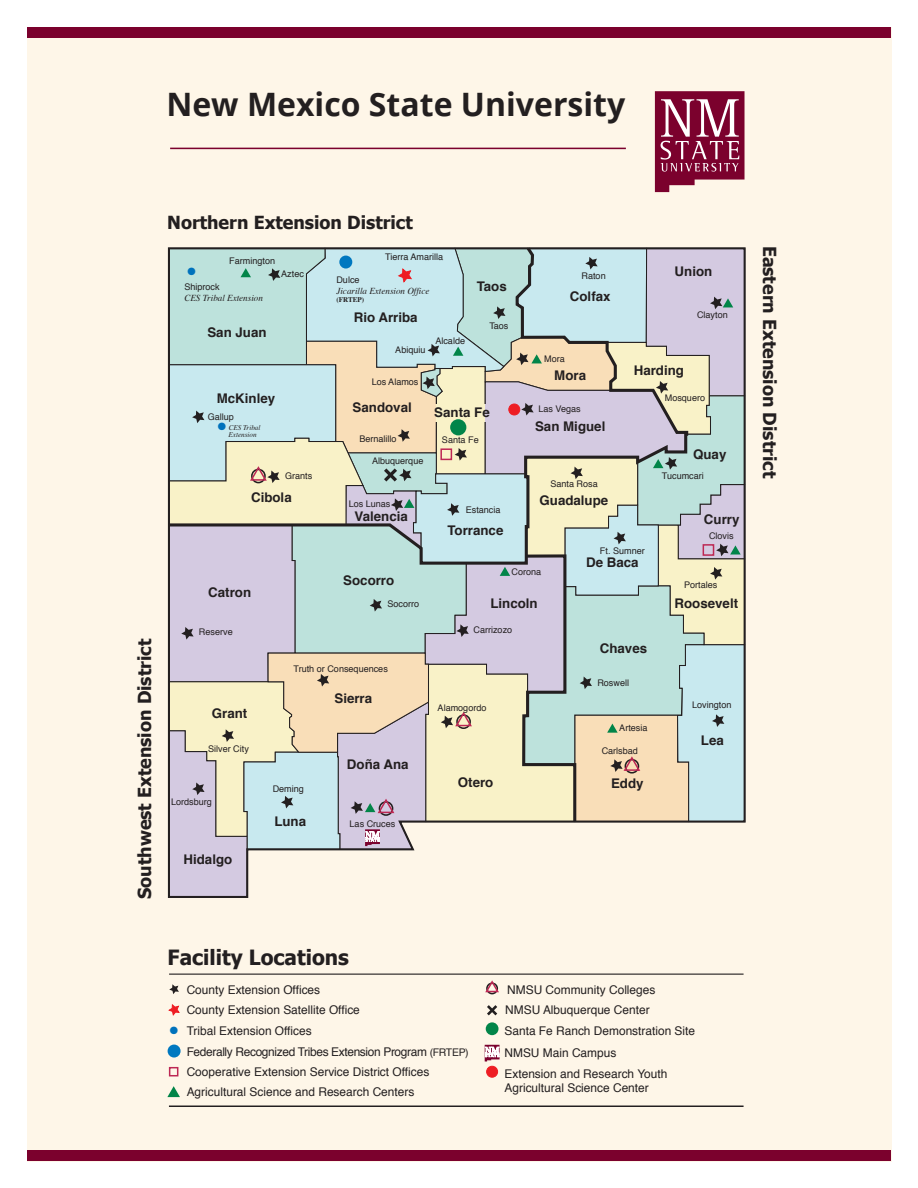
<style>
.page{position:relative;width:918px;height:1188px;background:#fff}
.page>*{position:absolute;margin:0;border:0;box-sizing:border-box;transform-origin:0 0}
.t1{font:700 32.25px "Open Sans";color:#231f20}
.t2{font:700 21px "Tahoma";color:#231f20}
.t3{font:700 18px "Tahoma";color:#231f20}
.t4{font:700 13.35px "Helvetica";color:#231f20}
.t5{font:12px/22.2px "Helvetica";color:#231f20}
.t6{font:12px "Helvetica";letter-spacing:-.03em;color:#231f20}
.t7{font:10.5px "Zapf Dingbats";color:#0072bc}
.t8{font:9.15px "Helvetica";color:#231f20}
.t9{font:italic 9.15px/10.9px "Times";color:#231f20}
.t10{font:italic 7.2px/7.5px "Times";color:#231f20}
.t11{font:700 7.2px "Times";color:#231f20}
.s1{font-family:"Helvetica";font-style:normal}
.s2{color:#0072bc}
.s3{font-size:10.5px}
</style>
<div class="page">
<div style="left:27px;top:28px;width:864px;height:1134px;background:#fef6e8"></div>
<svg style="left:169px;top:984px;width:10px;height:10px"></svg>
<div style="left:486px;top:1022px;width:13px;height:13px;background:#028549;border-radius:50%"></div>
<svg style="left:168px;top:1004px;width:12px;height:12px"></svg>
<svg style="left:487px;top:1005px;width:10px;height:10px"></svg>
<svg style="left:167px;top:1086px;width:13px;height:11px"></svg>
<div style="left:169px;top:1067px;width:9px;height:9px;border:2px solid #bd2854"></div>
<svg style="left:485px;top:980px;width:14px;height:14px"></svg>
<hr style="left:170px;top:148px;width:456px;height:1px;background:#7b012d">
<hr style="left:169px;top:974px;width:575px;height:1px;background:#231f20">
<hr style="left:169px;top:1106px;width:575px;height:1px;background:#231f20">
<div style="left:487px;top:1066px;width:11px;height:11px;background:#ee1d23;border-radius:50%"></div>
<div style="left:486px;top:1066px;width:12px;height:12px;border:1px solid #ee1d23;border-radius:50%"></div>
<svg style="left:655px;top:91px;width:90px;height:101px;background:#9d4161"></svg>
<svg style="left:485px;top:1045px;width:15px;height:17px"></svg>
<svg style="left:168px;top:247px;width:578px;height:651px;background:#d2d8d1"></svg>
<div style="left:509px;top:404px;width:11px;height:11px;background:#ee1d23;border-radius:50%"></div>
<div style="left:508px;top:404px;width:12px;height:11px;border:1px solid #ee1d23;border-radius:50%"></div>
<div style="left:168px;top:1045px;width:13px;height:13px;background:#0078c0;border-radius:50%"></div>
<div style="left:27px;top:27px;width:864px;height:10px;background:#7b012d"></div>
<div style="left:27px;top:1151px;width:864px;height:10px;background:#7b012d"></div>
<p class="t1" style="left:166px;top:82px;width:461px">New Mexico State University</p>
<p class="t3" style="left:132px;top:899px;width:262px;rotate:-90deg">Southwest Extension District</p>
<p class="t3" style="left:167px;top:210px;width:247px">Northern Extension District</p>
<p class="t8" style="left:229px;top:254px;width:47px">Farmington</p>
<p class="t9" style="left:184px;top:281px;width:80px"><span class="s1">Shiprock<br></span>CES Tribal Extension</p>
<p class="t7" style="left:187px;top:266px;width:10px">●</p>
<p class="t8" style="left:281px;top:267px;width:24px">Aztec</p>
<p class="t4" style="left:207px;top:322px;width:61px">San Juan</p>
<p class="t8" style="left:385px;top:250px;width:60px">Tierra Amarilla</p>
<p class="t9" style="left:336px;top:274px;width:95px"><span class="s1">Dulce<br></span>Jicarilla Extension Office</p>
<p class="t11" style="left:336px;top:292px;width:29px">(FRTEP)</p>
<p class="t4" style="left:354px;top:307px;width:65px">Rio Arriba</p>
<p class="t8" style="left:395px;top:343px;width:32px">Abiquiu</p>
<p class="t8" style="left:372px;top:375px;width:48px">Los Alamos</p>
<p class="t8" style="left:435px;top:334px;width:31px">Alcalde</p>
<p class="t4" style="left:477px;top:275px;width:32px">Taos</p>
<p class="t8" style="left:489px;top:318px;width:21px">Taos</p>
<p class="t4" style="left:217px;top:388px;width:60px">McKinley</p>
<p class="t8" style="left:208px;top:409px;width:28px">Gallup</p>
<p class="t10" style="left:229px;top:423px;width:33px;text-indent:-11px"><span class="s2">●</span> CES Tribal<br>Extension</p>
<p class="t8" style="left:285px;top:469px;width:29px">Grants</p>
<p class="t4" style="left:251px;top:486px;width:42px">Cibola</p>
<p class="t4" style="left:353px;top:397px;width:61px">Sandoval</p>
<p class="t4" style="left:434px;top:402px;width:57px">Santa Fe</p>
<p class="t8" style="left:359px;top:431px;width:39px">Bernalillo</p>
<p class="t8" style="left:372px;top:454px;width:53px">Albuquerque</p>
<p class="t8" style="left:349px;top:497px;width:43px">Los Lunas</p>
<p class="t4" style="left:355px;top:506px;width:55px">Valencia</p>
<p class="t8" style="left:442px;top:433px;width:38px">Santa Fe</p>
<p class="t8" style="left:466px;top:503px;width:36px">Estancia</p>
<p class="t4" style="left:447px;top:520px;width:57px">Torrance</p>
<p class="t8" style="left:582px;top:269px;width:26px">Raton</p>
<p class="t4" style="left:570px;top:286px;width:42px">Colfax</p>
<p class="t8" style="left:544px;top:352px;width:22px">Mora</p>
<p class="t4" style="left:675px;top:260px;width:39px">Union</p>
<p class="t8" style="left:697px;top:308px;width:32px">Clayton</p>
<p class="t4" style="left:554px;top:365px;width:33px">Mora</p>
<p class="t4" style="left:634px;top:359px;width:52px">Harding</p>
<p class="t8" style="left:538px;top:402px;width:44px">Las Vegas</p>
<p class="t4" style="left:535px;top:416px;width:72px">San Miguel</p>
<p class="t8" style="left:550px;top:477px;width:49px">Santa Rosa</p>
<p class="t4" style="left:540px;top:490px;width:70px">Guadalupe</p>
<p class="t8" style="left:600px;top:544px;width:46px">Ft. Sumner</p>
<p class="t8" style="left:665px;top:391px;width:42px">Mosquero</p>
<p class="t4" style="left:693px;top:444px;width:35px">Quay</p>
<p class="t8" style="left:662px;top:469px;width:43px">Tucumcari</p>
<p class="t4" style="left:704px;top:508px;width:37px">Curry</p>
<p class="t8" style="left:709px;top:528px;width:26px">Clovis</p>
<p class="t4" style="left:208px;top:581px;width:44px">Catron</p>
<p class="t8" style="left:199px;top:625px;width:35px">Reserve</p>
<p class="t4" style="left:212px;top:703px;width:37px">Grant</p>
<p class="t8" style="left:208px;top:742px;width:42px">Silver City</p>
<p class="t8" style="left:171px;top:795px;width:42px">Lordsburg</p>
<p class="t4" style="left:183px;top:849px;width:50px">Hidalgo</p>
<p class="t4" style="left:343px;top:569px;width:53px">Socorro</p>
<p class="t8" style="left:387px;top:597px;width:33px">Socorro</p>
<p class="t8" style="left:294px;top:662px;width:96px">Truth or Consequences</p>
<p class="t4" style="left:334px;top:687px;width:39px">Sierra</p>
<p class="t8" style="left:273px;top:782px;width:33px">Deming</p>
<p class="t4" style="left:274px;top:811px;width:33px">Luna</p>
<p class="t4" style="left:347px;top:754px;width:63px">Doña Ana</p>
<p class="t8" style="left:350px;top:816px;width:47px">Las Cruces</p>
<p class="t8" style="left:511px;top:565px;width:31px">Corona</p>
<p class="t4" style="left:490px;top:592px;width:49px">Lincoln</p>
<p class="t8" style="left:473px;top:622px;width:40px">Carrizozo</p>
<p class="t8" style="left:438px;top:701px;width:50px">Alamogordo</p>
<p class="t4" style="left:586px;top:551px;width:54px">De Baca</p>
<p class="t4" style="left:600px;top:637px;width:49px">Chaves</p>
<p class="t8" style="left:597px;top:676px;width:33px">Roswell</p>
<p class="t8" style="left:619px;top:721px;width:30px">Artesia</p>
<p class="t8" style="left:602px;top:743px;width:38px">Carlsbad</p>
<p class="t4" style="left:458px;top:772px;width:37px">Otero</p>
<p class="t4" style="left:611px;top:773px;width:34px">Eddy</p>
<p class="t8" style="left:684px;top:578px;width:35px">Portales</p>
<p class="t4" style="left:675px;top:592px;width:65px">Roosevelt</p>
<p class="t8" style="left:692px;top:698px;width:41px">Lovington</p>
<p class="t4" style="left:701px;top:730px;width:24px">Lea</p>
<p class="t2" style="left:168px;top:942px;width:183px">Facility Locations</p>
<p class="t5" style="left:187px;top:979px;width:135px">County Extension Offices</p>
<p class="t5" style="left:187px;top:999px;width:175px">County Extension Satellite Office</p>
<p class="t5" style="left:507px;top:979px;width:150px">NMSU Community Colleges</p>
<p class="t5" style="left:505px;top:999px;width:146px">NMSU Albuquerque Center</p>
<p class="t7" style="left:170px;top:1026px;width:10px">●</p>
<p class="t5" style="left:187px;top:1020px;width:127px">Tribal Extension Offices</p>
<p class="t5" style="left:505px;top:1020px;width:192px">Santa Fe Ranch Demonstration Site<br>NMSU Main Campus</p>
<p class="t6" style="left:187px;top:1043px;width:284px">Federally Recognized Tribes Extension Program <span class="s3">(FRTEP)</span></p>
<p class="t5" style="left:187px;top:1061px;width:244px">Cooperative Extension Service District Offices</p>
<p class="t5" style="left:187px;top:1081px;width:229px">Agricultural Science and Research Centers</p>
<p class="t5" style="left:505px;top:1066px;width:164px;line-height:14.4px">Extension and Research Youth<br>Agricultural Science Center</p>
<p class="t3" style="left:782px;top:246px;width:234px;rotate:90deg">Eastern Extension District</p>
</div>
